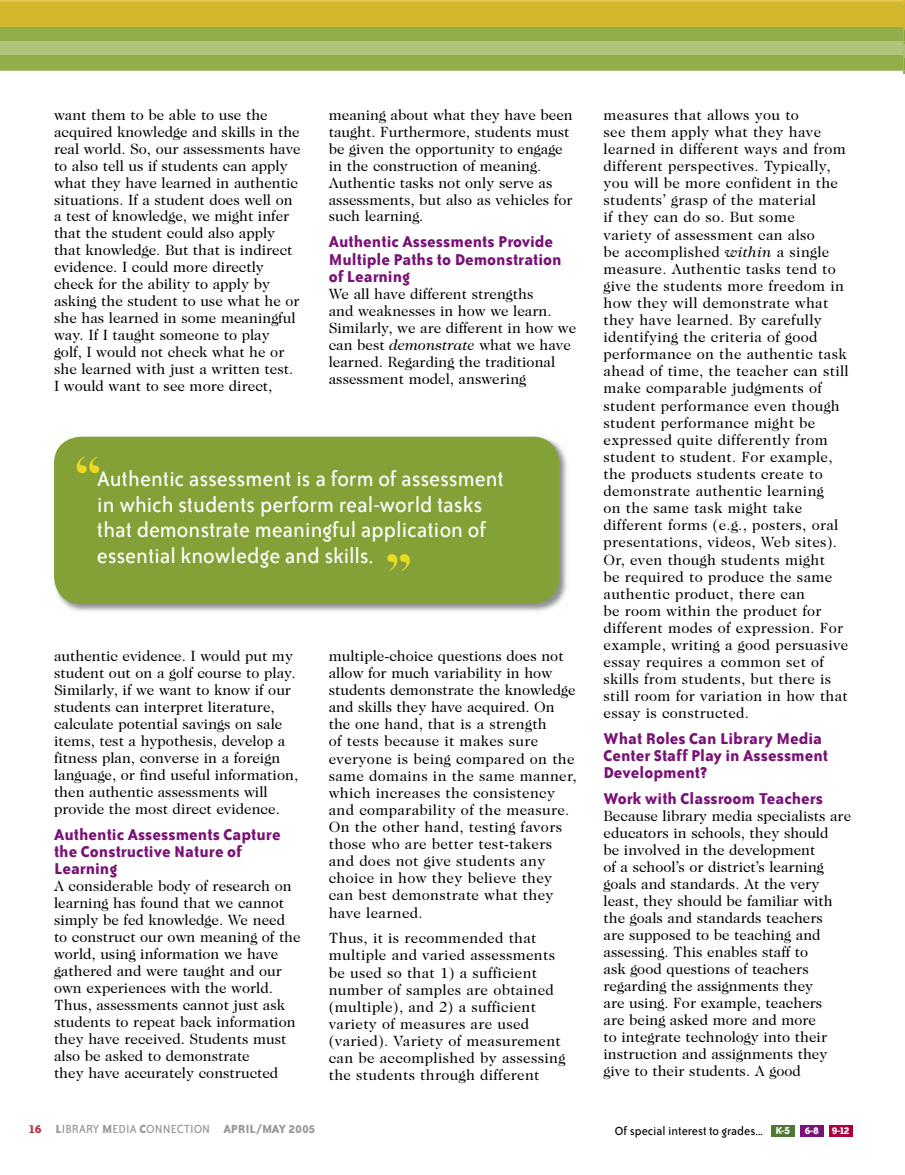
<style>
.page{position:relative;width:905px;height:1175px;background:#fff}
.page>*{position:absolute;margin:0;border:0;box-sizing:border-box;transform-origin:0 0}
.t1{font:900 45px "Caslon Two Twenty Four";color:#ecd924}
.t2{font:24px/25.5px "Bailey Sans ITC";color:#fff}
.t3{font:700 18px/17.2px "Bailey Sans ITC";color:#791276}
.t4{font:15px/17px "Caslon Two Twenty Four";color:#000}
.t5{font:15px/17.1px "Caslon Two Twenty Four";letter-spacing:.02em;color:#000}
.t6{font:13.5px "Bailey Sans ITC";color:#000}
.t7{font:13.5px "Bailey Sans ITC";color:#949b93}
.s1{font-style:italic}
.s2{font-weight:700;color:#b22e42}
.s3{font-weight:700}
.s4{font-weight:700;font-size:11.55px;color:#fff}
.s5{font-weight:700;font-size:12.15px;color:#fff}
</style>
<div class="page">
<div style="left:771px;top:1125px;width:23px;height:11px;background:#507633"></div>
<div style="left:800px;top:1125px;width:23px;height:11px;background:#791276"></div>
<div style="left:828px;top:1125px;width:23px;height:11px;background:#ac003f"></div>
<svg style="left:0;top:0;width:904px;height:73px;background:#b3b84f"></svg>
<img style="left:54px;top:437px;width:513px;height:174px">
<div style="left:54px;top:436px;width:505px;height:168px;background:#83a136;border-radius:27px"></div>
<p class="t4" style="left:54px;top:106px;width:248px">want them to be able to use the acquired knowledge and skills in the real world. So, our assessments have to also tell us if students can apply what they have learned in authentic situations. If a student does well on a test of knowledge, we might infer that the student could also apply that knowledge. But that is indirect evidence. I could more directly check for the ability to apply by asking the student to use what he or she has learned in some meaningful way. If I taught someone to play golf, I would not check what he or she learned with just a written test.<br>I would want to see more direct,</p>
<p class="t4" style="left:328px;top:106px;width:245px">meaning about what they have been taught. Furthermore, students must be given the opportunity to engage in the construction of meaning.<br>Authentic tasks not only serve as assessments, but also as vehicles for such learning.</p>
<p class="t3" style="left:328px;top:233px;width:234px">Authentic Assessments Provide<br>Multiple Paths to Demonstration of Learning</p>
<p class="t4" style="left:328px;top:285px;width:249px">We all have different strengths<br>and weaknesses in how we learn.<br>Similarly, we are different in how we can best <span class="s1">demonstrate</span> what we have learned. Regarding the traditional assessment model, answering</p>
<h1 class="t1" style="left:73px;top:449px;width:31px">“</h1>
<h2 class="t2" style="left:97px;top:466px;width:408px">Authentic assessment is a form of assessment in which students perform real-world tasks that demonstrate meaningful application of essential knowledge and skills.</h2>
<h1 class="t1" style="left:384px;top:545px;width:31px">”</h1>
<p class="t4" style="left:54px;top:647px;width:245px">authentic evidence. I would put my student out on a golf course to play.<br>Similarly, if we want to know if our students can interpret literature, calculate potential savings on sale items, test a hypothesis, develop a fitness plan, converse in a foreign language, or find useful information, then authentic assessments will provide the most direct evidence.</p>
<p class="t3" style="left:54px;top:825px;width:228px">Authentic Assessments Capture the Constructive Nature of<br>Learning</p>
<p class="t4" style="left:54px;top:877px;width:248px">A considerable body of research on learning has found that we cannot simply be fed knowledge. We need to construct our own meaning of the world, using information we have gathered and were taught and our own experiences with the world.<br>Thus, assessments cannot just ask students to repeat back information they have received. Students must also be asked to demonstrate<br>they have accurately constructed</p>
<p class="t5" style="left:328px;top:647px;width:249px">multiple-choice questions does not allow for much variability in how students demonstrate the knowledge and skills they have acquired. On the one hand, that is a strength<br>of tests because it makes sure everyone is being compared on the same domains in the same manner, which increases the consistency and comparability of the measure.<br>On the other hand, testing favors those who are better test-takers and does not give students any choice in how they believe they can best demonstrate what they have learned.</p>
<p class="t5" style="left:328px;top:929px;width:238px">Thus, it is recommended that multiple and varied assessments be used so that 1) a sufficient number of samples are obtained (multiple), and 2) a sufficient variety of measures are used (varied). Variety of measurement can be accomplished by assessing the students through different</p>
<p class="t5" style="left:603px;top:106px;width:247px">measures that allows you to<br>see them apply what they have learned in different ways and from different perspectives. Typically, you will be more confident in the students’ grasp of the material<br>if they can do so. But some<br>variety of assessment can also<br>be accomplished <span class="s1">within</span> a single measure. Authentic tasks tend to give the students more freedom in how they will demonstrate what they have learned. By carefully identifying the criteria of good performance on the authentic task ahead of time, the teacher can still make comparable judgments of student performance even though student performance might be expressed quite differently from student to student. For example, the products students create to demonstrate authentic learning<br>on the same task might take different forms (e.g., posters, oral presentations, videos, Web sites).<br>Or, even though students might<br>be required to produce the same authentic product, there can<br>be room within the product for different modes of expression. For example, writing a good persuasive essay requires a common set of skills from students, but there is still room for variation in how that essay is constructed.</p>
<p class="t3" style="left:603px;top:729px;width:226px">What Roles Can Library Media<br>Center Staff Play in Assessment<br>Development?</p>
<p class="t3" style="left:603px;top:789px;width:221px">Work with Classroom Teachers</p>
<p class="t4" style="left:603px;top:807px;width:249px">Because library media specialists are educators in schools, they should<br>be involved in the development<br>of a school’s or district’s learning goals and standards. At the very least, they should be familiar with the goals and standards teachers<br>are supposed to be teaching and assessing. This enables staff to<br>ask good questions of teachers regarding the assignments they<br>are using. For example, teachers<br>are being asked more and more<br>to integrate technology into their instruction and assignments they give to their students. A good</p>
<p class="t7" style="left:28px;top:1121px;width:288px"><span class="s2">16</span> <span class="s3">L</span>IBRARY <span class="s3">M</span>EDIA <span class="s3">C</span>ONNECTION <span class="s3">APRIL/MAY 2005</span></p>
<p class="t6" style="left:614px;top:1123px;width:236px">Of special interest to grades... <span class="s4">K-</span><span class="s5">5</span> <span class="s4">6-8 9-12</span></p>
</div>
